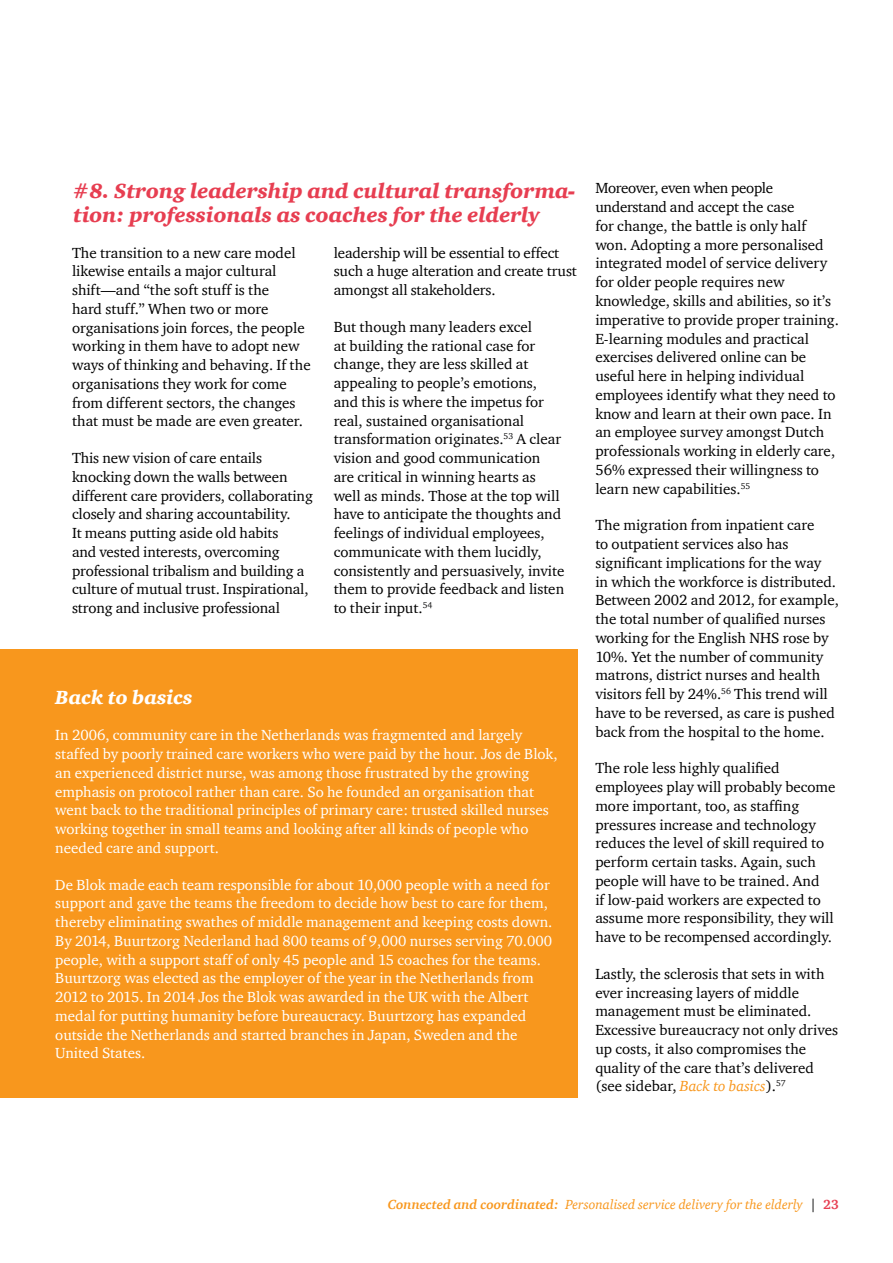
<style>
.page{position:relative;width:893px;height:1263px;background:#fff}
.page>*{position:absolute;margin:0;border:0;box-sizing:border-box;transform-origin:0 0}
.Section_ITC_Charter{font:italic 900 21px/24px "ITC Charter Com";color:#e73e51}
.Body_ITC_Charter_10{font:italic 900 19.5px "ITC Charter Com";color:#fff}
.Body_ITC_Charter_10-2{font:15px/18.8px "ITC Charter Com";color:#000}
.Body_ITC_Charter_10-3{font:15px/18.8px "ITC Charter Com";color:#fff}
.t1{font:italic 13.5px "ITC Charter Com";color:#f8971d}
.s1{font-style:italic;color:#f8971d}
.s2{font-weight:700}
.s3{font-style:normal;color:#000}
.s4{font-weight:700;font-style:normal;color:#e73e51}
</style>
<div class="page">
<div style="left:0;top:649px;width:577px;height:449px;background:#f8971d"></div>
<p class="Section_ITC_Charter" style="left:73px;top:178px;width:504px">#8. Strong leadership and cultural transforma&shy;tion: professionals as coaches for the elderly</p>
<p class="Body_ITC_Charter_10-2" style="left:72px;top:243px;width:240px">The transition to a new care model likewise entails a major cultural shift—and “the soft stuff is the<br>hard stuff.” When two or more organisations join forces, the people working in them have to adopt new ways of thinking and behaving. If the organisations they work for come from different sectors, the changes that must be made are even greater.</p>
<p class="Body_ITC_Charter_10-2" style="left:72px;top:448px;width:242px">This new vision of care entails knocking down the walls between different care providers, collaborating closely and sharing accountability.<br>It means putting aside old habits<br>and vested interests, overcoming professional tribalism and building a culture of mutual trust. Inspirational, strong and inclusive professional</p>
<p class="Body_ITC_Charter_10-2" style="left:334px;top:243px;width:245px">leadership will be essential to effect such a huge alteration and create trust amongst all stakeholders.</p>
<p class="Body_ITC_Charter_10-2" style="left:334px;top:317px;width:232px">But though many leaders excel<br>at building the rational case for change, they are less skilled at appealing to people’s emotions, and this is where the impetus for real, sustained organisational transformation originates.<sup>53</sup> A clear vision and good communication are critical in winning hearts as well as minds. Those at the top will have to anticipate the thoughts and feelings of individual employees, communicate with them lucidly, consistently and persuasively, invite them to provide feedback and listen to their input.<sup>54</sup></p>
<p class="Body_ITC_Charter_10" style="left:55px;top:685px;width:139px">Back to basics</p>
<p class="Body_ITC_Charter_10-3" style="left:55px;top:726px;width:504px">In 2006, community care in the Netherlands was fragmented and largely staffed by poorly trained care workers who were paid by the hour. Jos de Blok, an experienced district nurse, was among those frustrated by the growing emphasis on protocol rather than care. So he founded an organisation that went back to the traditional principles of primary care: trusted skilled nurses working together in small teams and looking after all kinds of people who needed care and support.</p>
<p class="Body_ITC_Charter_10-3" style="left:55px;top:875px;width:499px">De Blok made each team responsible for about 10,000 people with a need for support and gave the teams the freedom to decide how best to care for them, thereby eliminating swathes of middle management and keeping costs down.<br>By 2014, Buurtzorg Nederland had 800 teams of 9,000 nurses serving 70.000 people, with a support staff of only 45 people and 15 coaches for the teams.<br>Buurtzorg was elected as the employer of the year in the Netherlands from 2012 to 2015. In 2014 Jos the Blok was awarded in the UK with the Albert medal for putting humanity before bureaucracy. Buurtzorg has expanded outside the Netherlands and started branches in Japan, Sweden and the United States.</p>
<p class="Body_ITC_Charter_10-2" style="left:595px;top:179px;width:245px">Moreover, even when people understand and accept the case<br>for change, the battle is only half won. Adopting a more personalised integrated model of service delivery for older people requires new knowledge, skills and abilities, so it’s imperative to provide proper training.<br>E-learning modules and practical exercises delivered online can be useful here in helping individual employees identify what they need to know and learn at their own pace. In an employee survey amongst Dutch professionals working in elderly care, 56% expressed their willingness to learn new capabilities.<sup>55</sup></p>
<p class="Body_ITC_Charter_10-2" style="left:595px;top:515px;width:245px">The migration from inpatient care<br>to outpatient services also has significant implications for the way<br>in which the workforce is distributed.<br>Between 2002 and 2012, for example, the total number of qualified nurses working for the English NHS rose by 10%. Yet the number of community matrons, district nurses and health visitors fell by 24%.<sup>56</sup> This trend will have to be reversed, as care is pushed back from the hospital to the home.</p>
<p class="Body_ITC_Charter_10-2" style="left:595px;top:758px;width:242px">The role less highly qualified employees play will probably become more important, too, as staffing pressures increase and technology reduces the level of skill required to perform certain tasks. Again, such people will have to be trained. And<br>if low-paid workers are expected to assume more responsibility, they will have to be recompensed accordingly.</p>
<p class="Body_ITC_Charter_10-2" style="left:595px;top:964px;width:244px">Lastly, the sclerosis that sets in with ever increasing layers of middle management must be eliminated.<br>Excessive bureaucracy not only drives up costs, it also compromises the quality of the care that’s delivered (see sidebar, <span class="s1">Back to basics</span>).<sup>57</sup></p>
<p class="t1" style="left:388px;top:1196px;width:453px"><span class="s2">Connected and coordinated:</span> Personalised service delivery for the elderly <span class="s3">|</span> <span class="s4">23</span></p>
</div>
